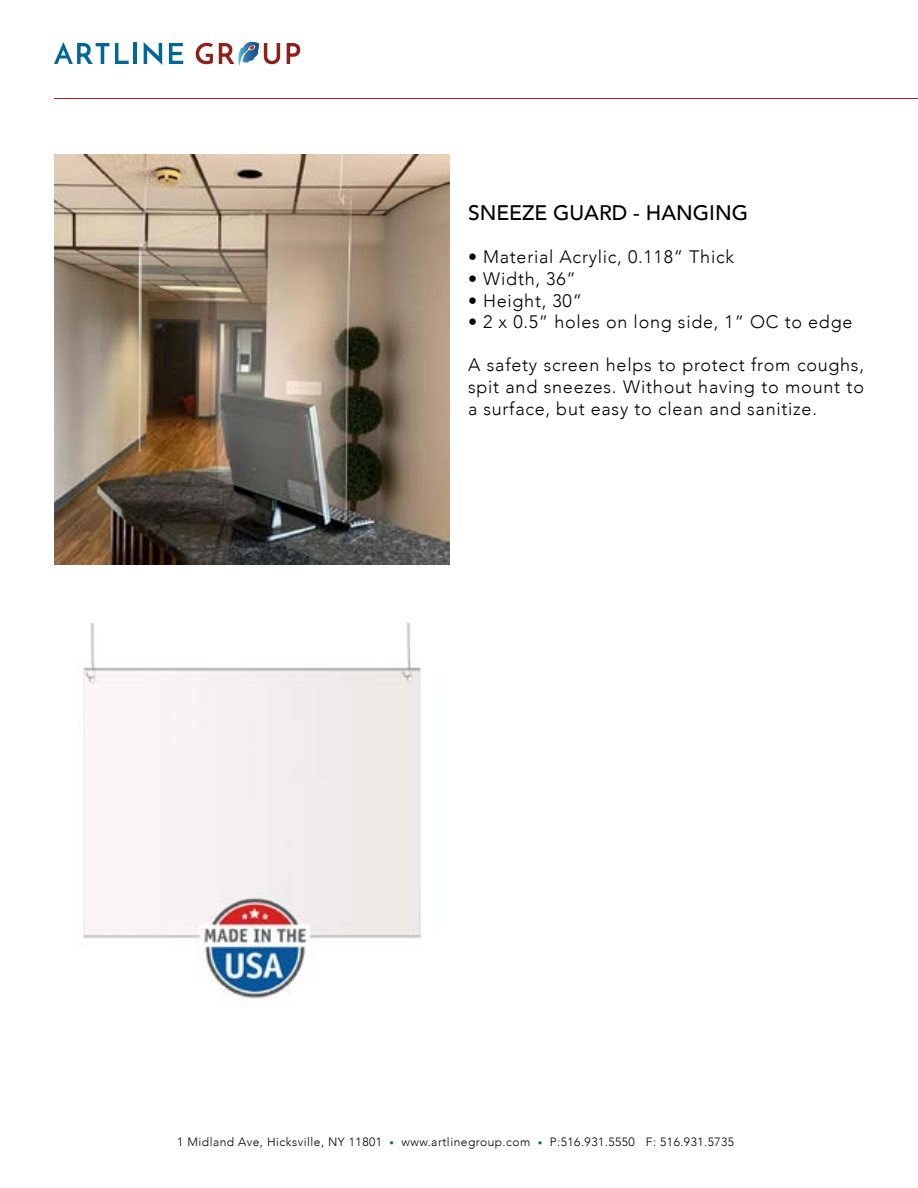
<style>
.page{position:relative;width:918px;height:1188px;background:#fff}
.page>*{position:absolute;margin:0;border:0;box-sizing:border-box;transform-origin:0 0}
.t1{font:500 21px "Avenir";color:#000}
.t2{font:300 18px/21.6px "Avenir";letter-spacing:.04em;color:#000;text-align:justify}
.t3{font:300 12px "Avenir";letter-spacing:.04em;color:#000}
.s1{font-size:9px;color:#00679b}
</style>
<div class="page">
<svg style="left:54px;top:42px;width:55px;height:22px"></svg>
<svg style="left:115px;top:43px;width:14px;height:21px"></svg>
<hr style="left:133px;top:43px;width:4px;height:21px;background:#016799">
<svg style="left:144px;top:42px;width:18px;height:23px"></svg>
<svg style="left:169px;top:43px;width:14px;height:21px"></svg>
<svg style="left:196px;top:43px;width:17px;height:21px"></svg>
<svg style="left:287px;top:43px;width:13px;height:21px"></svg>
<svg style="left:219px;top:42px;width:61px;height:24px"></svg>
<img style="left:54px;top:154px;width:396px;height:411px">
<img style="left:83px;top:623px;width:339px;height:376px">
<hr style="left:54px;top:98px;width:864px;height:1px;background:#8e231d">
<p class="t1" style="left:468px;top:195px;width:282px">SNEEZE GUARD - HANGING</p>
<p class="t2" style="left:468px;top:246px;width:268px">• Material Acrylic, 0.118” Thick</p>
<p class="t2" style="left:468px;top:268px;width:109px">• Width, 36”</p>
<p class="t2" style="left:468px;top:290px;width:116px">• Height, 30”</p>
<p class="t2" style="left:468px;top:311px;width:386px">• 2 x 0.5” holes on long side, 1” OC to edge</p>
<p class="t2" style="left:468px;top:354px;width:398px">A safety screen helps to protect from coughs, spit and sneezes. Without having to mount to a surface, but easy to clean and sanitize.</p>
<p class="t3" style="left:177px;top:1135px;width:559px">1 Midland Ave, Hicksville, NY 11801 <span class="s1">•</span> www.artlinegroup.com <span class="s1">•</span> P:516.931.5550 F: 516.931.5735</p>
</div>
